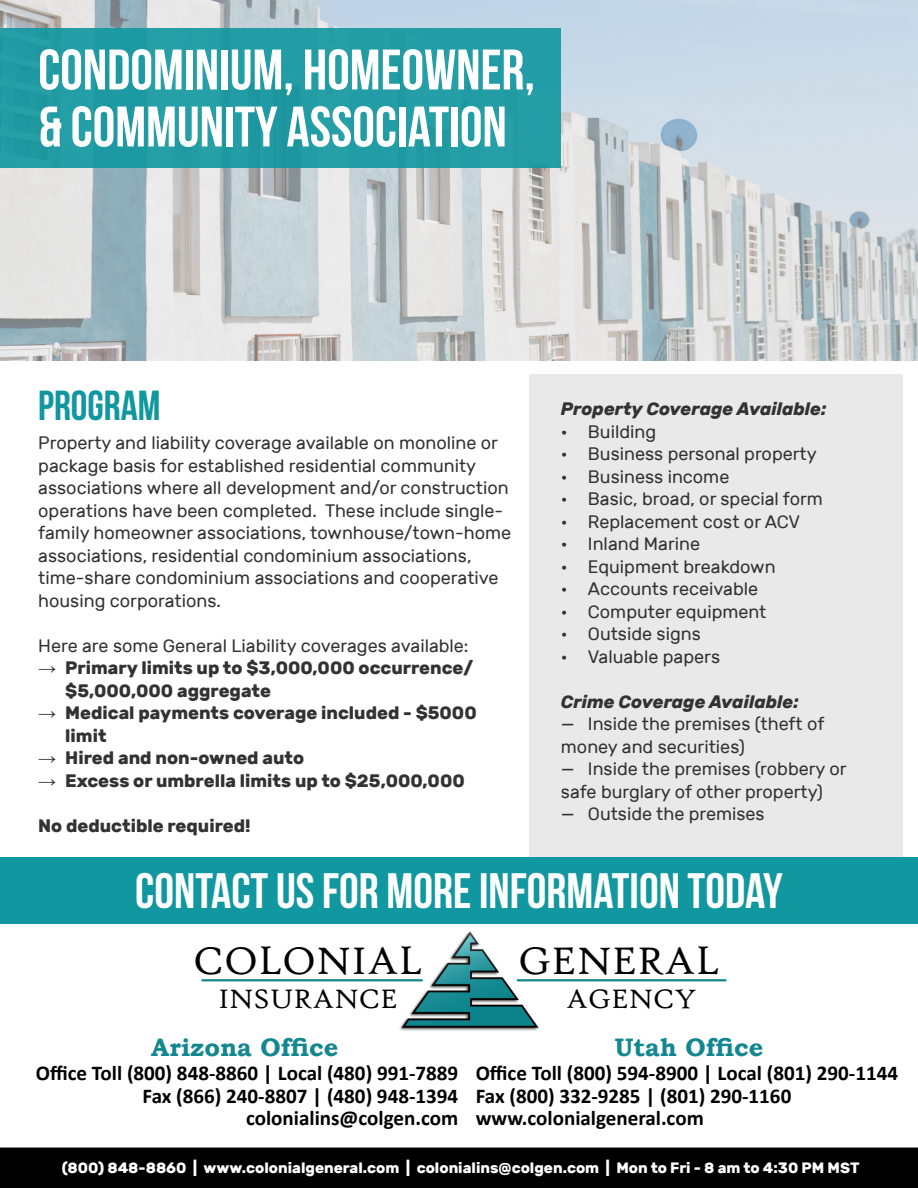
<style>
.page{position:relative;width:918px;height:1188px;background:#fff}
.page>*{position:absolute;margin:0;border:0;box-sizing:border-box;transform-origin:0 0}
.t1{font:57px/57px "Bebas Neue";color:#fff}
.t2{font:49.65px "Bebas Neue";color:#fff}
.t3{font:42px "Bebas Neue";color:#1097a0}
.t4{font:41.1px "High Tower Text";color:#000}
.t5{font:28.65px "High Tower Text";color:#000}
.t6{font:700 25.35px "Bookman Old Style";color:#138790}
.t7{font:700 21.15px/22.5px "Calibri";color:#000}
.t8{font:18px/22.5px "Rubik";color:#323232}
.t9{font:700 18px/22.5px "Rubik";color:#323232}
.t10{font:italic 700 18px "Rubik";color:#323232}
.t11{font:700 15px "Rubik";color:#fff}
.s1{font-family:"Arial"}
</style>
<div class="page">
<div style="left:529px;top:374px;width:374px;height:484px;background:#e9e9e9"></div>
<div style="left:0;top:858px;width:918px;height:66px;background:#1097a0"></div>
<img style="left:0;top:0;width:918px;height:360px">
<div style="left:0;top:28px;width:560px;height:140px;background:#229da6"></div>
<div style="left:0;top:1148px;width:918px;height:40px;background:#000"></div>
<hr style="left:203px;top:979px;width:219px;height:2px;background:#138790">
<hr style="left:518px;top:979px;width:207px;height:2px;background:#138790">
<img style="left:398px;top:931px;width:141px;height:100px">
<h1 class="t1" style="left:38px;top:47px;width:498px">CONDOMINIUM, HOMEOWNER, &amp; COMMUNITY ASSOCIATION</h1>
<h3 class="t3" style="left:38px;top:388px;width:124px">PROGRAM</h3>
<p class="t8" style="left:38px;top:432px;width:475px">Property and liability coverage available on monoline or package basis for established residential community associations where all development and/or construction operations have been completed. These include single&shy;family homeowner associations, townhouse/town-home associations, residential condominium associations, time-share condominium associations and cooperative housing corporations.</p>
<p class="t8" style="left:38px;top:634px;width:432px">Here are some General Liability coverages available:</p>
<p class="t9" style="left:65px;top:657px;width:410px;text-indent:-27px"><span class="s1">→</span> Primary limits up to $3,000,000 occurrence/ $5,000,000 aggregate</p>
<p class="t9" style="left:65px;top:702px;width:413px;text-indent:-27px"><span class="s1">→</span> Medical payments coverage included - $5000 limit</p>
<p class="t9" style="left:38px;top:747px;width:267px"><span class="s1">→</span> Hired and non-owned auto</p>
<p class="t9" style="left:38px;top:769px;width:428px"><span class="s1">→</span> Excess or umbrella limits up to $25,000,000</p>
<p class="t9" style="left:38px;top:814px;width:214px">No deductible required!</p>
<p class="t10" style="left:561px;top:398px;width:267px">Property Coverage Available:</p>
<p class="t8" style="left:561px;top:420px;width:97px">• Building</p>
<p class="t8" style="left:561px;top:443px;width:257px">• Business personal property</p>
<p class="t8" style="left:561px;top:465px;width:170px">• Business income</p>
<p class="t8" style="left:561px;top:488px;width:264px">• Basic, broad, or special form</p>
<p class="t8" style="left:561px;top:510px;width:241px">• Replacement cost or ACV</p>
<p class="t8" style="left:561px;top:533px;width:141px">• Inland Marine</p>
<p class="t8" style="left:561px;top:555px;width:216px">• Equipment breakdown</p>
<p class="t8" style="left:561px;top:578px;width:199px">• Accounts receivable</p>
<p class="t8" style="left:561px;top:600px;width:207px">• Computer equipment</p>
<p class="t8" style="left:561px;top:623px;width:141px">• Outside signs</p>
<p class="t8" style="left:561px;top:645px;width:161px">• Valuable papers</p>
<p class="t10" style="left:561px;top:691px;width:239px">Crime Coverage Available:</p>
<p class="t8" style="left:561px;top:713px;width:265px">— Inside the premises (theft of money and securities)</p>
<p class="t8" style="left:561px;top:758px;width:287px">— Inside the premises (robbery or safe burglary of other property)</p>
<p class="t8" style="left:561px;top:803px;width:205px">— Outside the premises</p>
<h2 class="t2" style="left:135px;top:871px;width:649px">CONTACT US FOR MORE INFORMATION TODAY</h2>
<h3 class="t4" style="left:193px;top:944px;width:231px">COLONIAL</h3>
<h3 class="t4" style="left:518px;top:944px;width:203px">GENERAL</h3>
<h3 class="t5" style="left:218px;top:986px;width:181px">INSURANCE</h3>
<h3 class="t5" style="left:566px;top:986px;width:132px">AGENCY</h3>
<h3 class="t6" style="left:151px;top:1038px;width:189px">Arizona Office</h3>
<h3 class="t6" style="left:615px;top:1038px;width:150px">Utah Office</h3>
<p class="t7" style="left:36px;top:1064px;width:424px;text-align:right">Office Toll (800) 848-8860 | Local (480) 991-7889<br>Fax (866) 240-8807 | (480) 948-1394 colonialins@colgen.com</p>
<p class="t7" style="left:476px;top:1064px;width:424px">Office Toll (800) 594-8900 | Local (801) 290-1144<br>Fax (800) 332-9285 | (801) 290-1160 www.colonialgeneral.com</p>
<p class="t11" style="left:62px;top:1159px;width:799px">(800) 848-8860 | www.colonialgeneral.com | colonialins@colgen.com | Mon to Fri - 8 am to 4:30 PM MST</p>
</div>
